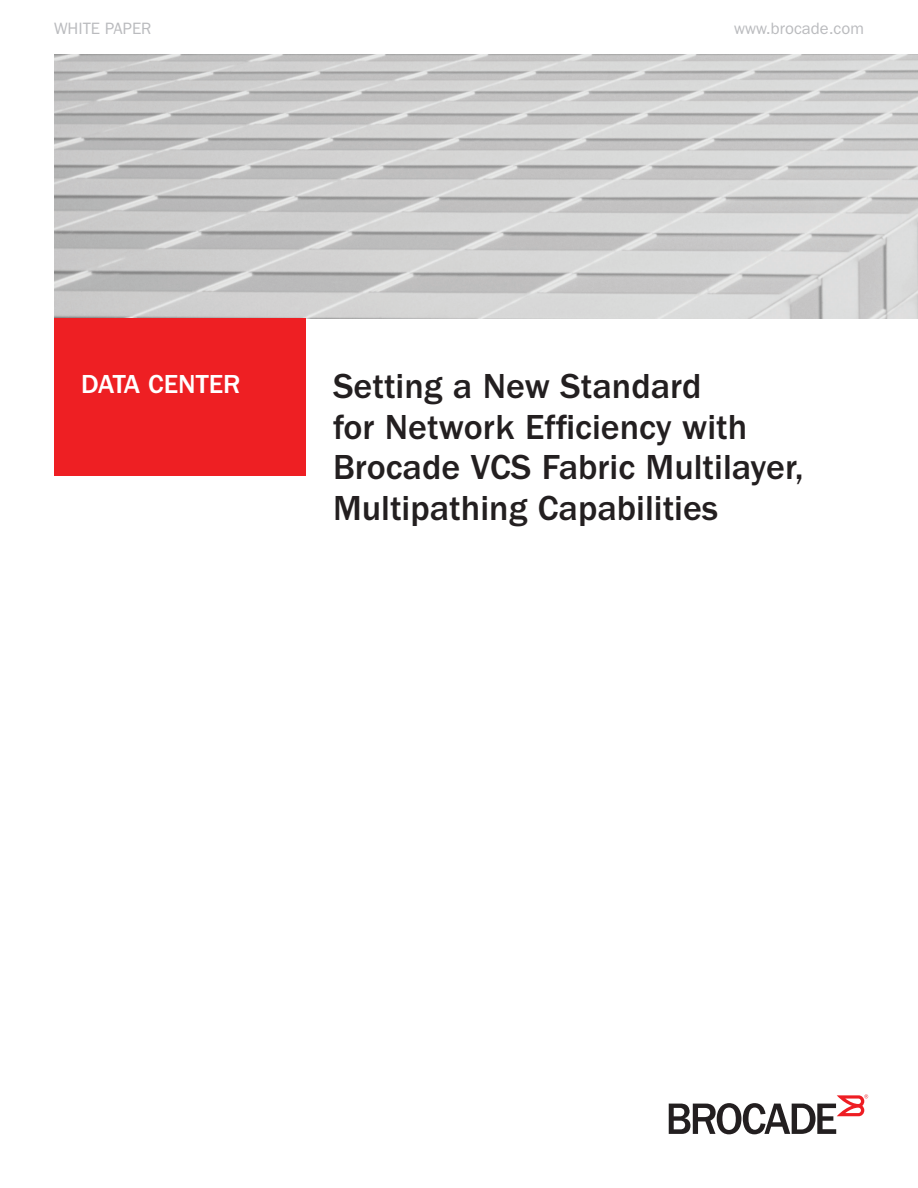
<style>
.page{position:relative;width:918px;height:1188px;background:#fff}
.page>*{position:absolute;margin:0;border:0;box-sizing:border-box;transform-origin:0 0}
.Headline_24pt_Med{font:500 36px/40.5px "ITC Franklin Gothic Std";color:#231f20}
.Abstract_18pt_Med{font:500 27px "ITC Franklin Gothic Std";color:#fff}
.Prod__Category_Heade{font:16.5px "ITC Franklin Gothic Std";color:#babbbe}
</style>
<div class="page">
<img style="left:54px;top:54px;width:864px;height:264px">
<div style="left:54px;top:318px;width:252px;height:157px;background:#ee1f23"></div>
<svg style="left:669px;top:1094px;width:199px;height:40px"></svg>
<p class="Prod__Category_Heade" style="left:54px;top:19px;width:99px">WHITE PAPER</p>
<p class="Prod__Category_Heade" style="left:734px;top:19px;width:131px">www.brocade.com</p>
<p class="Abstract_18pt_Med" style="left:81px;top:369px;width:161px">DATA CENTER</p>
<p class="Headline_24pt_Med" style="left:333px;top:366px;width:472px">Setting a New Standard<br>for Network Efficiency with<br>Brocade VCS Fabric Multilayer,<br>Multipathing Capabilities</p>
</div>
